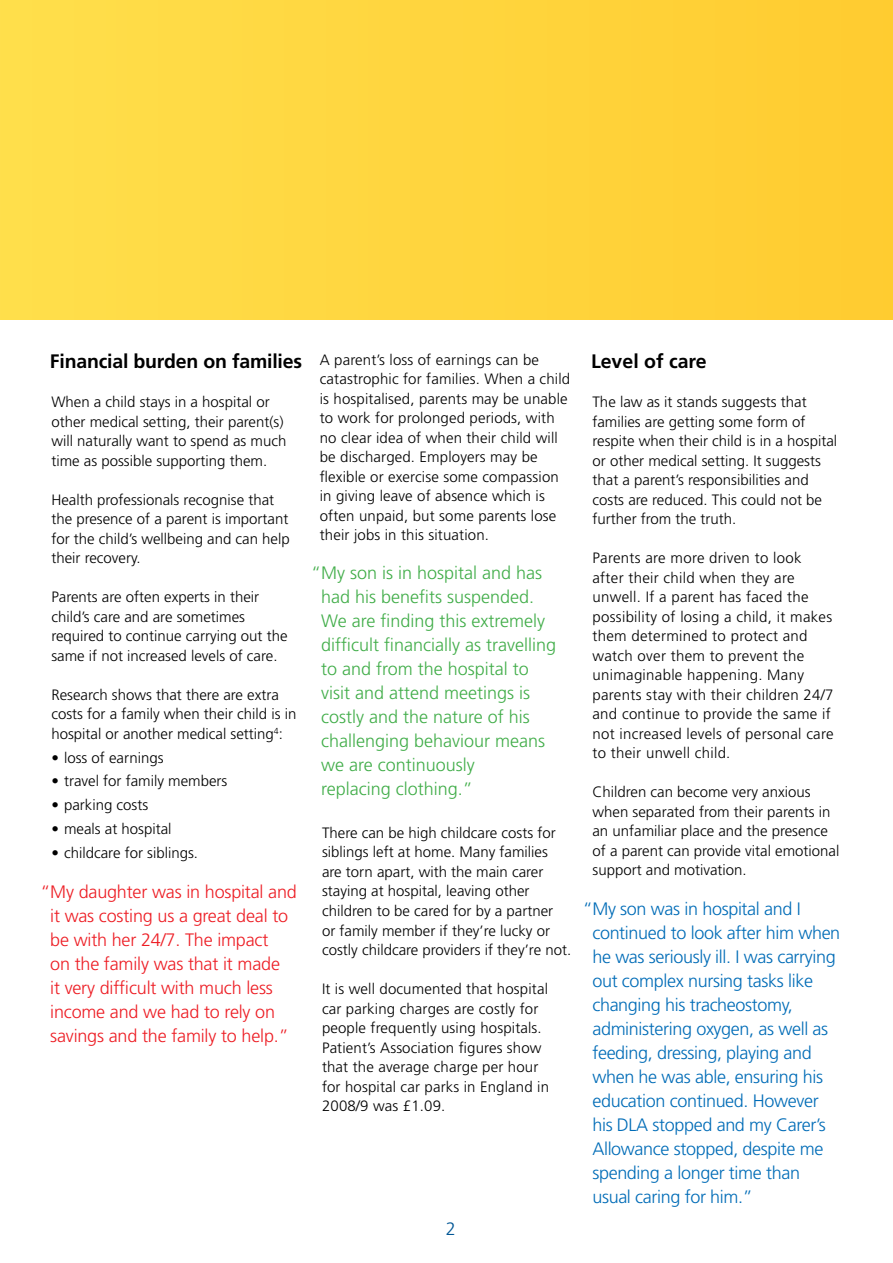
<style>
.page{position:relative;width:893px;height:1263px;background:#fff}
.page>*{position:absolute;margin:0;border:0;box-sizing:border-box;transform-origin:0 0}
.t1{font:700 19.5px "Frutiger";letter-spacing:-.01em;color:#000}
.t2{font:300 18px/24px "Frutiger";letter-spacing:-.02em;color:#006cb7}
.t3{font:300 18px/24px "Frutiger";color:#41ad49}
.t4{font:300 18px/24px "Frutiger";letter-spacing:-.01em;color:#ed1d24}
.t5{font:300 18px "Frutiger";color:#005695}
.t6{font:300 15px/19.5px "Frutiger";color:#000}
.t7{font:300 15px/19.5px "Frutiger";letter-spacing:.02em;color:#000}
</style>
<div class="page">
<div style="left:0;top:0;width:893px;height:319px;background:linear-gradient(to right,#ffdf4c,#ffcc30)"></div>
<p class="t6" style="left:320px;top:350px;width:252px">A parent’s loss of earnings can be catastrophic for families. When a child is hospitalised, parents may be unable to work for prolonged periods, with no clear idea of when their child will be discharged. Employers may be flexible or exercise some compassion in giving leave of absence which is often unpaid, but some parents lose their jobs in this situation.</p>
<h1 class="t1" style="left:50px;top:350px;width:254px">Financial burden on families</h1>
<h1 class="t1" style="left:591px;top:350px;width:117px">Level of care</h1>
<p class="t6" style="left:51px;top:392px;width:237px">When a child stays in a hospital or other medical setting, their parent(s) will naturally want to spend as much time as possible supporting them.</p>
<p class="t6" style="left:51px;top:490px;width:240px">Health professionals recognise that the presence of a parent is important for the child’s wellbeing and can help their recovery.</p>
<p class="t6" style="left:51px;top:587px;width:238px">Parents are often experts in their child’s care and are sometimes required to continue carrying out the same if not increased levels of care.</p>
<p class="t6" style="left:51px;top:685px;width:247px">Research shows that there are extra costs for a family when their child is in hospital or another medical setting<sup>4</sup>:</p>
<p class="t6" style="left:51px;top:747px;width:114px">• loss of earnings</p>
<p class="t6" style="left:51px;top:771px;width:178px">• travel for family members</p>
<p class="t6" style="left:51px;top:795px;width:98px">• parking costs</p>
<p class="t6" style="left:51px;top:819px;width:122px">• meals at hospital</p>
<p class="t6" style="left:51px;top:842px;width:148px">• childcare for siblings.</p>
<p class="t6" style="left:592px;top:392px;width:246px">The law as it stands suggests that families are getting some form of respite when their child is in a hospital or other medical setting. It suggests that a parent’s responsibilities and costs are reduced. This could not be further from the truth.</p>
<p class="t7" style="left:592px;top:548px;width:243px">Parents are more driven to look after their child when they are unwell. If a parent has faced the possibility of losing a child, it makes them determined to protect and watch over them to prevent the unimaginable happening. Many parents stay with their children 24/7 and continue to provide the same if not increased levels of personal care to their unwell child.</p>
<p class="t6" style="left:592px;top:782px;width:248px">Children can become very anxious when separated from their parents in an unfamiliar place and the presence of a parent can provide vital emotional support and motivation.</p>
<p class="t3" style="left:321px;top:561px;width:236px;text-indent:-10px">“ My son is in hospital and has had his benefits suspended.<br>We are finding this extremely difficult financially as travelling to and from the hospital to visit and attend meetings is costly and the nature of his challenging behaviour means we are continuously<br>replacing clothing.”</p>
<p class="t6" style="left:322px;top:823px;width:251px">There can be high childcare costs for siblings left at home. Many families are torn apart, with the main carer staying at hospital, leaving other children to be cared for by a partner<br>or family member if they’re lucky or costly childcare providers if they’re not.</p>
<p class="t6" style="left:322px;top:979px;width:228px">It is well documented that hospital car parking charges are costly for people frequently using hospitals.<br>Patient’s Association figures show that the average charge per hour for hospital car parks in England in<br>2008/9 was £1.09.</p>
<p class="t4" style="left:50px;top:880px;width:248px;text-indent:-10px">“ My daughter was in hospital and it was costing us a great deal to be with her 24/7. The impact<br>on the family was that it made<br>it very difficult with much less income and we had to rely on savings and the family to help.”</p>
<p class="t2" style="left:592px;top:897px;width:249px;text-indent:-10px">“ My son was in hospital and I continued to look after him when he was seriously ill. I was carrying out complex nursing tasks like changing his tracheostomy, administering oxygen, as well as feeding, dressing, playing and when he was able, ensuring his education continued. However his DLA stopped and my Carer’s<br>Allowance stopped, despite me spending a longer time than usual caring for him.”</p>
<p class="t5" style="left:446px;top:1219px;width:12px">2</p>
</div>
